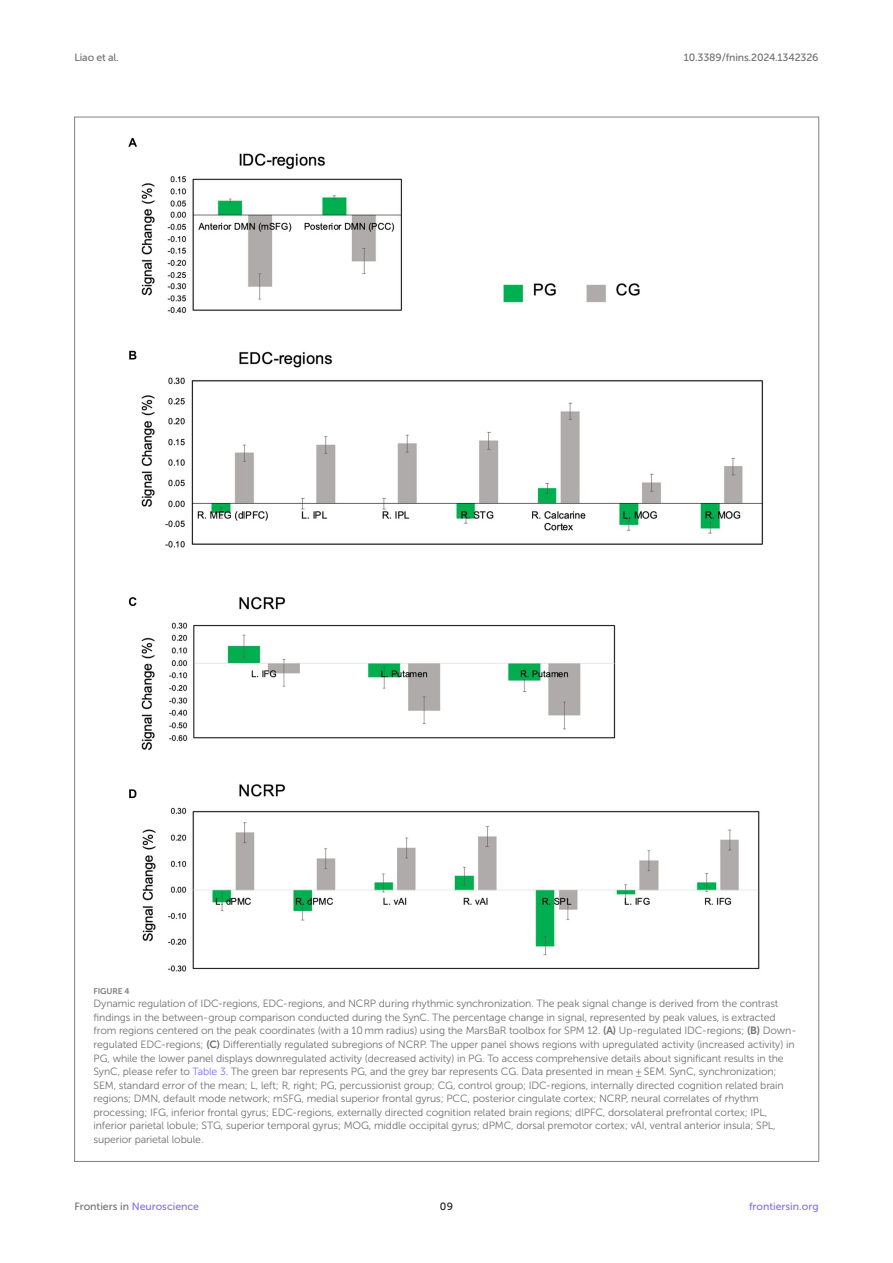
<style>
.page{position:relative;width:893px;height:1263px;background:#fff}
.page>*{position:absolute;margin:0;border:0;box-sizing:border-box;transform-origin:0 0}
.FIG_LEG{font:10.5px/13.5px "Museo Sans 300";letter-spacing:-.01em;color:#706f70}
.t1{font:10.5px "Museo Sans 500";color:#856df0}
.t2{font:10.5px "Museo Sans 500";letter-spacing:-.015em;color:#706f70}
.t3{font:10.5px "Museo Sans 500";color:#1b1c1b}
.FIG_HD{font:8.25px "Museo Sans 700";letter-spacing:-.01em;color:#7e7f7f}
.s1{font-family:"Museo Sans 700"}
.s2{color:#856df0}
.s3{color:#706f70}
</style>
<div class="page">
<img style="left:128px;top:138px;width:635px;height:834px">
<p class="t2" style="left:74px;top:51px;width:46px">Liao et al.</p>
<p class="t2" style="left:684px;top:51px;width:136px">10.3389/fnins.2024.1342326</p>
<p class="FIG_HD" style="left:94px;top:986px;width:37px">FIGURE 4</p>
<p class="FIG_LEG" style="left:94px;top:997px;width:704px">Dynamic regulation of IDC-regions, EDC-regions, and NCRP during rhythmic synchronization. The peak signal change is derived from the contrast findings in the between-group comparison conducted during the SynC. The percentage change in signal, represented by peak values, is extracted from regions centered on the peak coordinates (with a 10 mm radius) using the MarsBaR toolbox for SPM 12. <span class="s1">(A)</span> Up-regulated IDC-regions; <span class="s1">(B)</span> Down&shy;regulated EDC-regions; <span class="s1">(C)</span> Differentially regulated subregions of NCRP. The upper panel shows regions with upregulated activity (increased activity) in PG, while the lower panel displays downregulated activity (decreased activity) in PG. To access comprehensive details about significant results in the SynC, please refer to <span class="s2">Table 3</span>. The green bar represents PG, and the grey bar represents CG. Data presented in mean ± SEM. SynC, synchronization; SEM, standard error of the mean; L, left; R, right; PG, percussionist group; CG, control group; IDC-regions, internally directed cognition related brain regions; DMN, default mode network; mSFG, medial superior frontal gyrus; PCC, posterior cingulate cortex; NCRP, neural correlates of rhythm processing; IFG, inferior frontal gyrus; EDC-regions, externally directed cognition related brain regions; dlPFC, dorsolateral prefrontal cortex; IPL, inferior parietal lobule; STG, superior temporal gyrus; MOG, middle occipital gyrus; dPMC, dorsal premotor cortex; vAI, ventral anterior insula; SPL, superior parietal lobule.</p>
<p class="t1" style="left:74px;top:1200px;width:126px"><span class="s3">Frontiers in</span> Neuroscience</p>
<p class="t3" style="left:440px;top:1200px;width:15px">09</p>
<p class="t1" style="left:749px;top:1200px;width:71px">frontiersin.org</p>
</div>
